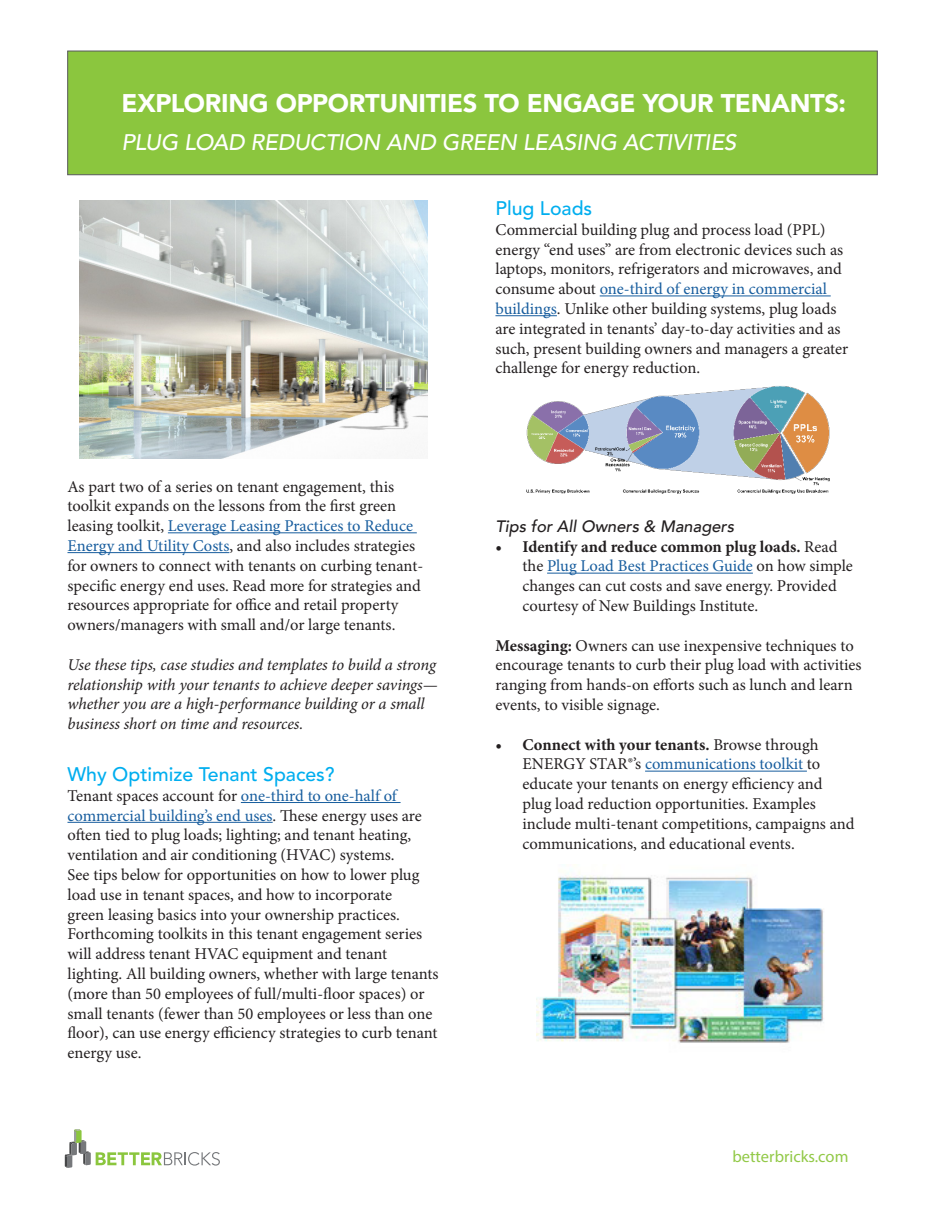
<style>
.page{position:relative;width:945px;height:1215px;background:#fff}
.page>*{position:absolute;margin:0;border:0;box-sizing:border-box;transform-origin:0 0}
.t1{font:900 25.5px "Avenir LT";letter-spacing:-.015em;color:#fff}
.t2{font:italic 500 22.5px "Avenir LT";letter-spacing:-.015em;color:#fff}
.Pull_Quote{font:500 19.5px "Avenir LT Std";color:#00aeef}
.t3{font:16.5px/19.8px "Minion Pro";color:#231f20}
.t4{font:italic 16.5px/19.8px "Minion Pro";letter-spacing:-.01em;color:#231f20}
.t5{font:italic 500 16.5px "Avenir LT";color:#231f20}
.t6{font:16.5px "Myriad Pro";color:#92c947}
.s1{color:#175d9e}
.s2{font-weight:700}
</style>
<div class="page">
<svg style="left:65px;top:1129px;width:155px;height:39px"></svg>
<div style="left:68px;top:51px;width:810px;height:124px;background:#8bc63e;border:1px solid #57585a"></div>
<hr style="left:168px;top:532px;width:249px;height:1px;background:#175d9e">
<hr style="left:67px;top:552px;width:162px;height:1px;background:#175d9e">
<hr style="left:241px;top:802px;width:160px;height:1px;background:#175d9e">
<hr style="left:67px;top:822px;width:206px;height:1px;background:#175d9e">
<hr style="left:600px;top:296px;width:231px;height:1px;background:#175d9e">
<hr style="left:495px;top:315px;width:62px;height:1px;background:#175d9e">
<hr style="left:547px;top:573px;width:206px;height:1px;background:#175d9e">
<hr style="left:645px;top:771px;width:162px;height:1px;background:#175d9e">
<img style="left:79px;top:201px;width:348px;height:258px">
<img style="left:526px;top:386px;width:304px;height:108px">
<img style="left:536px;top:872px;width:288px;height:171px">
<p class="t1" style="left:122px;top:87px;width:726px">EXPLORING OPPORTUNITIES TO ENGAGE YOUR TENANTS:</p>
<p class="t2" style="left:122px;top:130px;width:616px">PLUG LOAD REDUCTION AND GREEN LEASING ACTIVITIES</p>
<p class="t3" style="left:67px;top:476px;width:357px">As part two of a series on tenant engagement, this toolkit expands on the lessons from the first green leasing toolkit, <span class="s1">Leverage Leasing Practices to Reduce Energy and Utility Costs</span>, and also includes strategies for owners to connect with tenants on curbing tenant&shy;specific energy end uses. Read more for strategies and resources appropriate for office and retail property owners/managers with small and/or large tenants.</p>
<p class="t4" style="left:67px;top:655px;width:372px">Use these tips, case studies and templates to build a strong relationship with your tenants to achieve deeper savings— whether you are a high-performance building or a small business short on time and resources.</p>
<p class="Pull_Quote" style="left:67px;top:763px;width:269px">Why Optimize Tenant Spaces?</p>
<p class="t3" style="left:67px;top:786px;width:373px">Tenant spaces account for <span class="s1">one-third to one-half of commercial building’s end uses</span>. These energy uses are often tied to plug loads; lighting; and tenant heating, ventilation and air conditioning (HVAC) systems.<br>See tips below for opportunities on how to lower plug load use in tenant spaces, and how to incorporate<br>green leasing basics into your ownership practices.<br>Forthcoming toolkits in this tenant engagement series will address tenant HVAC equipment and tenant lighting. All building owners, whether with large tenants (more than 50 employees of full/multi-floor spaces) or small tenants (fewer than 50 employees or less than one floor), can use energy efficiency strategies to curb tenant energy use.</p>
<p class="Pull_Quote" style="left:495px;top:197px;width:98px">Plug Loads</p>
<p class="t3" style="left:495px;top:220px;width:354px">Commercial building plug and process load (PPL) energy “end uses” are from electronic devices such as laptops, monitors, refrigerators and microwaves, and consume about <span class="s1">one-third of energy in commercial buildings</span>. Unlike other building systems, plug loads are integrated in tenants’ day-to-day activities and as such, present building owners and managers a greater challenge for energy reduction.</p>
<p class="t5" style="left:495px;top:517px;width:240px">Tips for All Owners &amp; Managers</p>
<p class="t3" style="left:522px;top:537px;width:332px;text-indent:-27px"><span class="s2">• Identify and reduce common plug loads.</span> Read the <span class="s1">Plug Load Best Practices Guide</span> on how simple changes can cut costs and save energy. Provided courtesy of New Buildings Institute.</p>
<p class="t3" style="left:495px;top:636px;width:368px"><span class="s2">Messaging:</span> Owners can use inexpensive techniques to encourage tenants to curb their plug load with activities ranging from hands-on efforts such as lunch and learn events, to visible signage.</p>
<p class="t3" style="left:522px;top:735px;width:333px;text-indent:-27px"><span class="s2">• Connect with your tenants.</span> Browse through ENERGY STAR®’s <span class="s1">communications toolkit</span> to educate your tenants on energy efficiency and plug load reduction opportunities. Examples include multi-tenant competitions, campaigns and communications, and educational events.</p>
<p class="t6" style="left:733px;top:1147px;width:117px">betterbricks.com</p>
</div>
